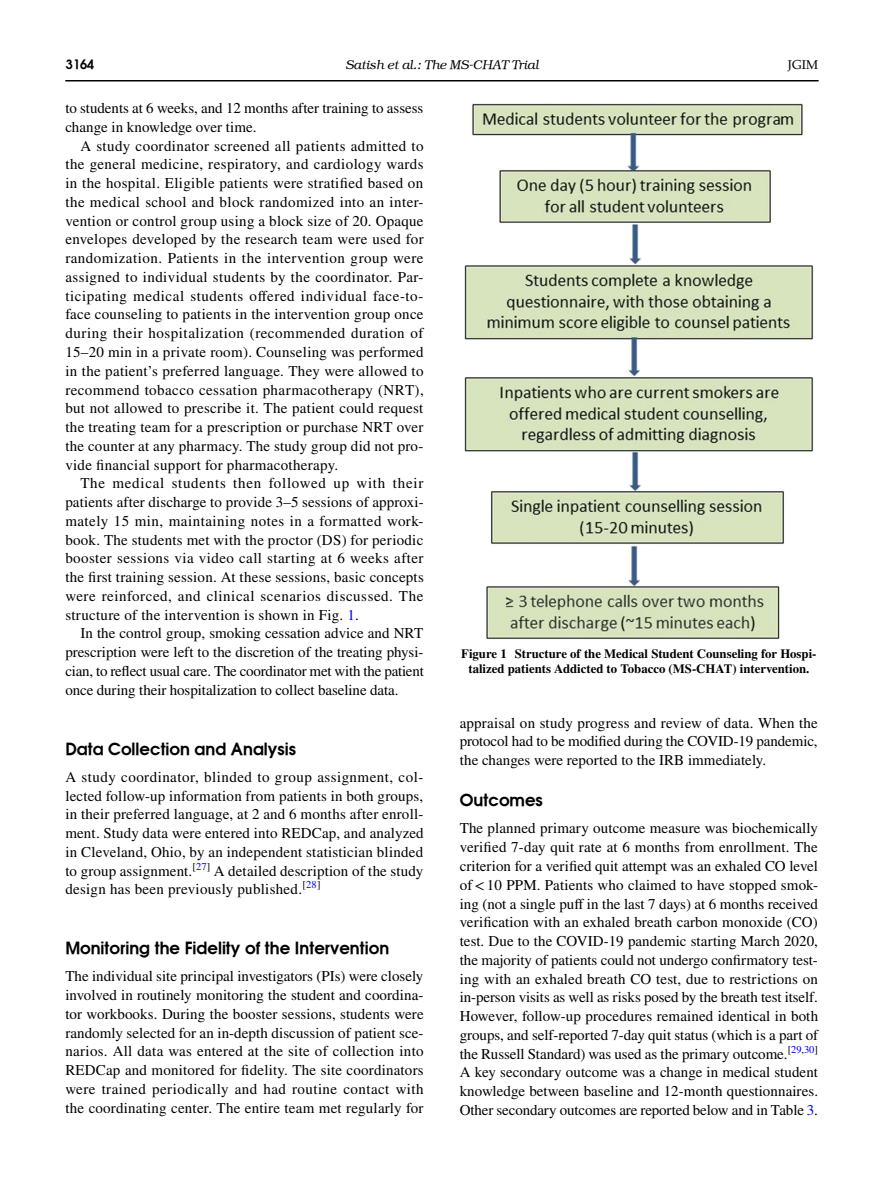
<style>
.page{position:relative;width:893px;height:1187px;background:#fff}
.page>*{position:absolute;margin:0;border:0;box-sizing:border-box;transform-origin:0 0}
.t1{font:16.5px "Avant Garde Unic Demi";color:#000}
.t2{font:15px/18.8px "STIX";letter-spacing:.005em;color:#000;text-align:justify}
.t3{font:700 12.75px/15px "STIX";color:#000;text-align:center}
.t4{font:12.75px "Bookman Unic Light Italic 2";color:#000}
.t5{font:12.75px "Palatino Unic 2";color:#000}
.t6{font:12.75px "Avant Garde Unic Demi 2";color:#000}
.s1{color:#00f}
</style>
<div class="page">
<hr style="left:65px;top:80px;width:754px;height:1px;background:#000">
<img style="left:464px;top:103px;width:349px;height:536px">
<p class="t4" style="left:345px;top:55px;width:195px">Satish et al.: The MS-CHAT Trial</p>
<p class="t5" style="left:788px;top:55px;width:32px">JGIM</p>
<p class="t2" style="left:65px;top:100px;width:360px">to students at 6 weeks, and 12 months after training to assess change in knowledge over time.</p>
<p class="t2" style="left:65px;top:137px;width:360px;text-indent:15px">A study coordinator screened all patients admitted to the general medicine, respiratory, and cardiology wards in the hospital. Eligible patients were stratified based on the medical school and block randomized into an inter&shy;vention or control group using a block size of 20. Opaque envelopes developed by the research team were used for randomization. Patients in the intervention group were assigned to individual students by the coordinator. Par&shy;ticipating medical students offered individual face-to&shy;face counseling to patients in the intervention group once during their hospitalization (recommended duration of 15–20 min in a private room). Counseling was performed in the patient’s preferred language. They were allowed to recommend tobacco cessation pharmacotherapy (NRT), but not allowed to prescribe it. The patient could request the treating team for a prescription or purchase NRT over the counter at any pharmacy. The study group did not pro&shy;vide financial support for pharmacotherapy.</p>
<p class="t2" style="left:65px;top:475px;width:360px;text-indent:15px">The medical students then followed up with their patients after discharge to provide 3–5 sessions of approxi&shy;mately 15 min, maintaining notes in a formatted work&shy;book. The students met with the proctor (DS) for periodic booster sessions via video call starting at 6 weeks after the first training session. At these sessions, basic concepts were reinforced, and clinical scenarios discussed. The structure of the intervention is shown in Fig. <span class="s1">1</span>.</p>
<p class="t2" style="left:65px;top:625px;width:360px;text-indent:15px">In the control group, smoking cessation advice and NRT prescription were left to the discretion of the treating physi&shy;cian, to reflect usual care. The coordinator met with the patient once during their hospitalization to collect baseline data.</p>
<p class="t6" style="left:66px;top:56px;width:30px">3164</p>
<p class="t3" style="left:461px;top:646px;width:357px">Figure 1 Structure of the Medical Student Counseling for Hospi&shy;talized patients Addicted to Tobacco (MS-CHAT) intervention.</p>
<p class="t1" style="left:65px;top:737px;width:232px">Data Collection and Analysis</p>
<p class="t2" style="left:65px;top:768px;width:360px">A study coordinator, blinded to group assignment, col&shy;lected follow-up information from patients in both groups, in their preferred language, at 2 and 6 months after enroll&shy;ment. Study data were entered into REDCap, and analyzed in Cleveland, Ohio, by an independent statistician blinded to group assignment.<sup>[</sup><sup>27</sup><sup>]</sup> A detailed description of the study design has been previously published.<sup>[</sup><sup>28</sup><sup>]</sup></p>
<p class="t1" style="left:65px;top:936px;width:325px">Monitoring the Fidelity of the Intervention</p>
<p class="t2" style="left:65px;top:967px;width:360px">The individual site principal investigators (PIs) were closely involved in routinely monitoring the student and coordina&shy;tor workbooks. During the booster sessions, students were randomly selected for an in-depth discussion of patient sce&shy;narios. All data was entered at the site of collection into REDCap and monitored for fidelity. The site coordinators were trained periodically and had routine contact with the coordinating center. The entire team met regularly for</p>
<p class="t2" style="left:460px;top:714px;width:360px">appraisal on study progress and review of data. When the protocol had to be modified during the COVID-19 pandemic, the changes were reported to the IRB immediately.</p>
<p class="t1" style="left:460px;top:788px;width:85px">Outcomes</p>
<p class="t2" style="left:460px;top:820px;width:360px">The planned primary outcome measure was biochemically verified 7-day quit rate at 6 months from enrollment. The criterion for a verified quit attempt was an exhaled CO level of&lt;10 PPM. Patients who claimed to have stopped smok&shy;ing (not a single puff in the last 7 days) at 6 months received verification with an exhaled breath carbon monoxide (CO) test. Due to the COVID-19 pandemic starting March 2020, the majority of patients could not undergo confirmatory test&shy;ing with an exhaled breath CO test, due to restrictions on in-person visits as well as risks posed by the breath test itself.<br>However, follow-up procedures remained identical in both groups, and self-reported 7-day quit status (which is a part of the Russell Standard) was used as the primary outcome.<sup>[</sup><sup>29</sup><sup>,</sup><sup>30</sup><sup>] </sup>A key secondary outcome was a change in medical student knowledge between baseline and 12-month questionnaires.<br>Other secondary outcomes are reported below and in Table <span class="s1">3</span>.</p>
</div>
